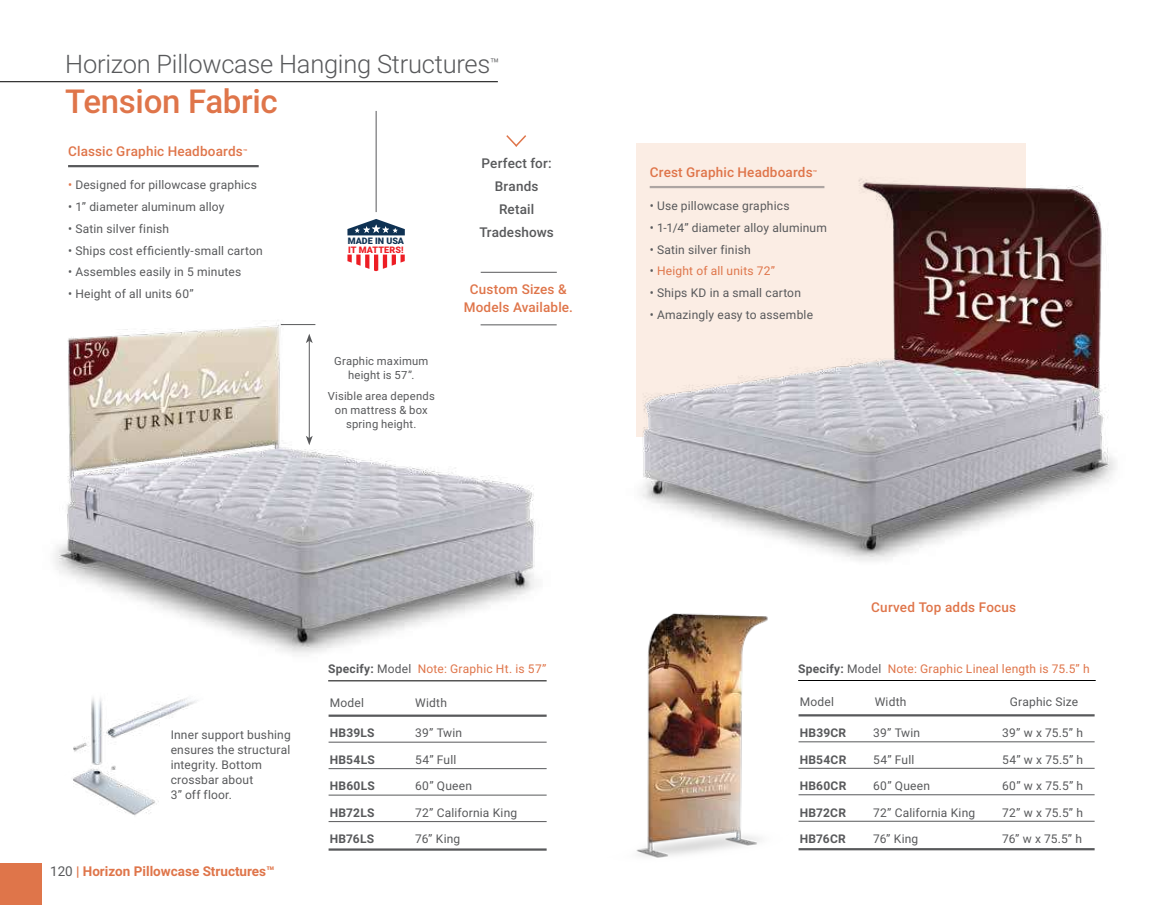
<style>
.page{position:relative;width:1161px;height:905px;background:#fff}
.page>*{position:absolute;margin:0;border:0;box-sizing:border-box;transform-origin:0 0}
.t1{font:500 33px "Roboto";letter-spacing:-.01em;color:#df754a}
.t2{font:300 25.5px "Roboto";letter-spacing:-.01em;color:#58595b}
.t3{font:500 13.5px/18px "Roboto";letter-spacing:.015em;color:#df754a;text-align:center}
.t4{font:500 13.5px/23px "Roboto";letter-spacing:.015em;color:#58595b;text-align:center}
.t5{font:700 13.5px "Roboto";color:#df754a}
.t6{font:12px/15px "Roboto";letter-spacing:.015em;color:#58595b}
.t7{font:12px "Roboto";letter-spacing:.015em;color:#df754a}
.t8{font:700 12px "Roboto";letter-spacing:.02em;color:#58595b}
.t9{font:11.25px/14.1px "Roboto";letter-spacing:.02em;color:#58595b;text-align:center}
.t10{font:900 9px "Roboto";letter-spacing:.02em;color:#ed1d24}
.t11{font:900 9px "Roboto";letter-spacing:.005em;color:#0f3253}
.s1{color:#df754a}
.s2{font-weight:400;color:#58595b}
.s3{font-weight:700;color:#58595b}
.s4{color:#58595b}
</style>
<div class="page">
<div style="left:636px;top:143px;width:390px;height:294px;background:#fbede4"></div>
<div style="left:0;top:863px;width:41px;height:41px;background:#df754a"></div>
<img style="left:55px;top:323px;width:502px;height:359px">
<img style="left:73px;top:698px;width:125px;height:118px">
<img style="left:642px;top:178px;width:474px;height:383px">
<img style="left:636px;top:613px;width:178px;height:245px">
<hr style="left:328px;top:680px;width:219px;height:1px;background:#000">
<hr style="left:329px;top:714px;width:218px;height:2px;background:#58595b">
<hr style="left:329px;top:741px;width:218px;height:1px;background:#58595b">
<hr style="left:329px;top:768px;width:218px;height:1px;background:#58595b">
<hr style="left:329px;top:794px;width:218px;height:1px;background:#58595b">
<hr style="left:329px;top:821px;width:218px;height:1px;background:#58595b">
<hr style="left:329px;top:848px;width:218px;height:2px;background:#58595b">
<hr style="left:650px;top:186px;width:174px;height:2px;background:#58595b">
<hr style="left:281px;top:324px;width:34px;height:1px;background:#58595b">
<hr style="left:309px;top:341px;width:1px;height:97px;background:#58595b">
<svg style="left:306px;top:333px;width:7px;height:10px"></svg>
<svg style="left:306px;top:436px;width:7px;height:9px"></svg>
<div style="left:318px;top:349px;width:127px;height:82px;background:#fff"></div>
<hr style="left:798px;top:680px;width:298px;height:1px;background:#000">
<hr style="left:799px;top:714px;width:296px;height:2px;background:#58595b">
<hr style="left:799px;top:741px;width:296px;height:1px;background:#58595b">
<hr style="left:799px;top:768px;width:296px;height:1px;background:#58595b">
<hr style="left:799px;top:794px;width:296px;height:1px;background:#58595b">
<hr style="left:799px;top:820px;width:296px;height:1px;background:#58595b">
<hr style="left:799px;top:848px;width:296px;height:2px;background:#58595b">
<hr style="left:68px;top:165px;width:191px;height:2px;background:#58595b">
<hr style="left:481px;top:324px;width:76px;height:1px;background:#58595b">
<hr style="left:481px;top:272px;width:76px;height:1px;background:#58595b">
<svg style="left:506px;top:135px;width:21px;height:12px"></svg>
<hr style="left:0;top:81px;width:498px;height:1px;background:#000">
<hr style="left:376px;top:111px;width:1px;height:101px;background:#58595b">
<svg style="left:347px;top:254px;width:58px;height:17px"></svg>
<svg style="left:347px;top:219px;width:58px;height:16px"></svg>
<h2 class="t2" style="left:65px;top:54px;width:436px">Horizon Pillowcase Hanging Structures<sup>™</sup></h2>
<h1 class="t1" style="left:65px;top:88px;width:214px">Tension Fabric</h1>
<p class="t3" style="left:68px;top:144px;width:181px">Classic Graphic Headboards<sup>™</sup></p>
<p class="t6" style="left:68px;top:178px;width:190px"><span class="s1">•</span> Designed for pillowcase graphics</p>
<p class="t6" style="left:68px;top:200px;width:158px">• 1” diameter aluminum alloy</p>
<p class="t6" style="left:68px;top:222px;width:103px">• Satin silver finish</p>
<p class="t6" style="left:68px;top:244px;width:196px">• Ships cost efficiently-small carton</p>
<p class="t6" style="left:68px;top:265px;width:175px">• Assembles easily in 5 minutes</p>
<p class="t6" style="left:68px;top:287px;width:127px">• Height of all units 60”</p>
<p class="t3" style="left:464px;top:282px;width:111px">Custom Sizes &amp;<br>Models Available.</p>
<p class="t4" style="left:479px;top:153px;width:76px">Perfect for:<br>Brands<br>Retail<br>Tradeshows</p>
<p class="t11" style="left:348px;top:236px;width:58px">MADE IN USA</p>
<p class="t10" style="left:348px;top:244px;width:57px">IT MATTERS!</p>
<p class="t9" style="left:334px;top:354px;width:96px">Graphic maximum height is 57”.</p>
<p class="t9" style="left:328px;top:389px;width:109px">Visible area depends on mattress &amp; box spring height.</p>
<p class="t6" style="left:171px;top:728px;width:122px">Inner support bushing ensures the structural integrity. Bottom crossbar about<br>3” off floor.</p>
<p class="t5" style="left:50px;top:865px;width:226px"><span class="s2">120</span> | Horizon Pillowcase Structures™</p>
<p class="t7" style="left:328px;top:663px;width:220px"><span class="s3">Specify:</span> <span class="s4">Model</span> Note: Graphic Ht. is 57”</p>
<p class="t6" style="left:330px;top:695px;width:36px">Model</p>
<p class="t6" style="left:415px;top:695px;width:33px">Width</p>
<p class="t8" style="left:330px;top:728px;width:46px">HB39LS</p>
<p class="t6" style="left:415px;top:726px;width:48px">39” Twin</p>
<p class="t8" style="left:330px;top:754px;width:47px">HB54LS</p>
<p class="t6" style="left:415px;top:753px;width:43px">54” Full</p>
<p class="t8" style="left:330px;top:781px;width:47px">HB60LS</p>
<p class="t6" style="left:415px;top:779px;width:58px">60” Queen</p>
<p class="t8" style="left:330px;top:807px;width:46px">HB72LS</p>
<p class="t6" style="left:415px;top:806px;width:103px">72” California King</p>
<p class="t8" style="left:330px;top:834px;width:46px">HB76LS</p>
<p class="t6" style="left:415px;top:832px;width:47px">76” King</p>
<p class="t3" style="left:650px;top:165px;width:169px">Crest Graphic Headboards<sup>™</sup></p>
<p class="t6" style="left:650px;top:199px;width:141px">• Use pillowcase graphics</p>
<p class="t6" style="left:650px;top:221px;width:179px">• 1-1/4” diameter alloy aluminum</p>
<p class="t6" style="left:650px;top:243px;width:103px">• Satin silver finish</p>
<p class="t7" style="left:650px;top:266px;width:127px"><span class="s4">•</span> Height of all units 72”</p>
<p class="t6" style="left:650px;top:286px;width:153px">• Ships KD in a small carton</p>
<p class="t6" style="left:650px;top:308px;width:165px">• Amazingly easy to assemble</p>
<p class="t3" style="left:871px;top:599px;width:146px">Curved Top adds Focus</p>
<p class="t7" style="left:798px;top:663px;width:293px"><span class="s3">Specify:</span> <span class="s4">Model</span> Note: Graphic Lineal length is 75.5” h</p>
<p class="t6" style="left:800px;top:695px;width:36px">Model</p>
<p class="t6" style="left:875px;top:695px;width:33px">Width</p>
<p class="t6" style="left:1010px;top:695px;width:70px">Graphic Size</p>
<p class="t8" style="left:800px;top:728px;width:48px">HB39CR</p>
<p class="t6" style="left:873px;top:726px;width:48px">39” Twin</p>
<p class="t6" style="left:1002px;top:726px;width:82px">39” w x 75.5” h</p>
<p class="t8" style="left:800px;top:754px;width:48px">HB54CR</p>
<p class="t6" style="left:873px;top:752px;width:43px">54” Full</p>
<p class="t6" style="left:1002px;top:752px;width:83px">54” w x 75.5” h</p>
<p class="t8" style="left:800px;top:780px;width:48px">HB60CR</p>
<p class="t6" style="left:873px;top:779px;width:58px">60” Queen</p>
<p class="t6" style="left:1002px;top:779px;width:82px">60” w x 75.5” h</p>
<p class="t8" style="left:800px;top:807px;width:48px">HB72CR</p>
<p class="t6" style="left:873px;top:805px;width:104px">72” California King</p>
<p class="t6" style="left:1002px;top:805px;width:82px">72” w x 75.5” h</p>
<p class="t8" style="left:800px;top:833px;width:48px">HB76CR</p>
<p class="t6" style="left:873px;top:832px;width:47px">76” King</p>
<p class="t6" style="left:1002px;top:832px;width:81px">76” w x 75.5” h</p>
</div>
